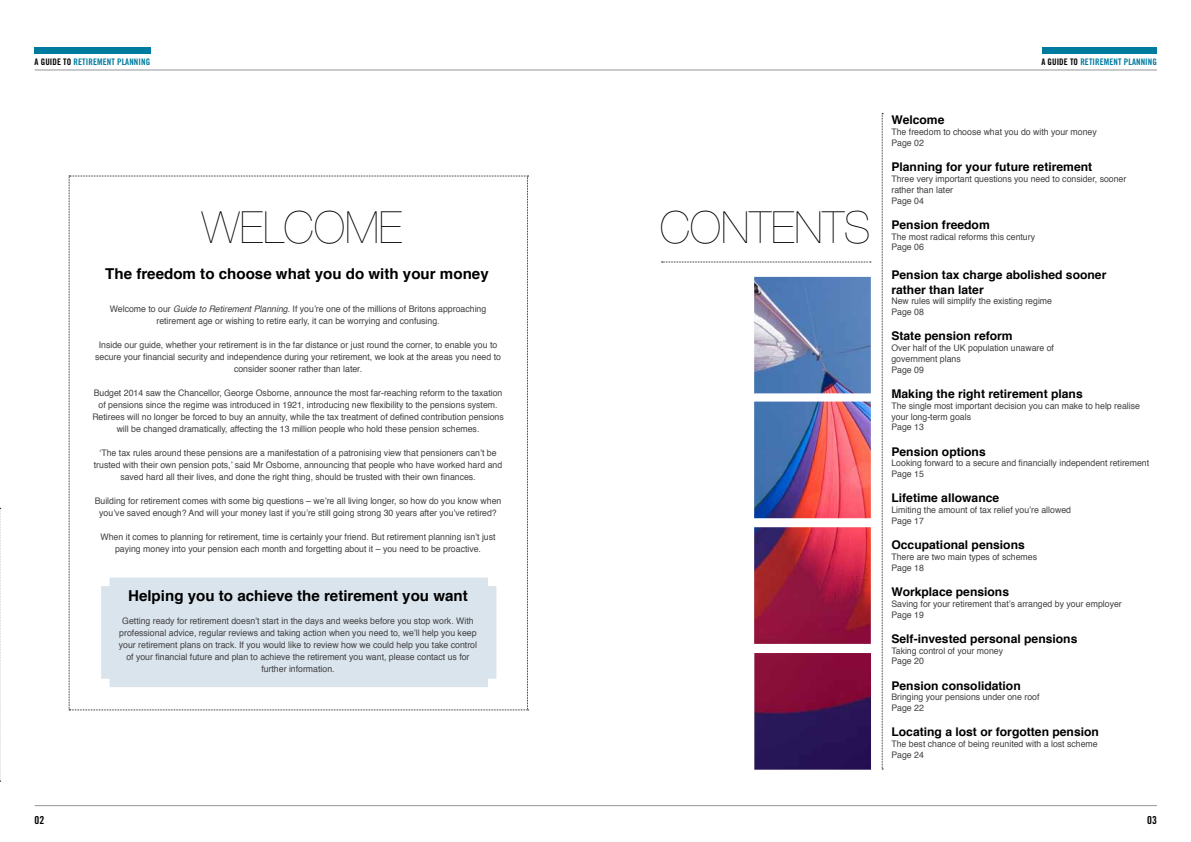
<style>
.page{position:relative;width:1191px;height:842px;background:#fff}
.page>*{position:absolute;margin:0;border:0;box-sizing:border-box;transform-origin:0 0}
.t1{font:200 44.3px "Helvetica Neue";color:#000}
.t2{font:700 15px "Helvetica";color:#000}
.t3{font:700 12px/14.4px "Helvetica";color:#000}
.t4{font:11px "Trade Gothic Bold Cond Twenty";color:#000}
.t5{font:9px/10.8px "Helvetica";color:#414042}
.t6{font:9px "Trade Gothic Bold Cond Twenty";letter-spacing:.01em;color:#007ba0}
.s1{color:#000}
.s2{font-style:italic}
</style>
<div class="page">
<hr style="left:35px;top:805px;width:1122px;height:1px;background:#939598">
<div style="left:34px;top:47px;width:116px;height:6px;background:#007ba0"></div>
<div style="left:1042px;top:47px;width:115px;height:6px;background:#007ba0"></div>
<svg style="left:0;top:508px;width:1px;height:274px"></svg>
<hr style="left:35px;top:70px;width:1122px;height:1px;background:#939598">
<svg style="left:882px;top:113px;width:1px;height:657px"></svg>
<img style="left:754px;top:277px;width:117px;height:493px">
<svg style="left:661px;top:262px;width:210px;height:1px"></svg>
<svg style="left:69px;top:176px;width:459px;height:535px"></svg>
<p class="t6" style="left:35px;top:56px;width:117px"><span class="s1">A GUIDE TO</span> RETIREMENT PLANNING</p>
<p class="t6" style="left:1041px;top:56px;width:117px"><span class="s1">A GUIDE TO</span> RETIREMENT PLANNING</p>
<h1 class="t1" style="left:202px;top:202px;width:199px">WELCOME</h1>
<h2 class="t2" style="left:105px;top:262px;width:385px">The freedom to choose what you do with your money</h2>
<p class="t5" style="left:110px;top:303px;width:378px;line-height:12px;text-align:center">Welcome to our <span class="s2">Guide to Retirement Planning</span>. If you’re one of the millions of Britons approaching retirement age or wishing to retire early, it can be worrying and confusing.</p>
<p class="t5" style="left:95px;top:339px;width:407px;line-height:12px;text-align:center">Inside our guide, whether your retirement is in the far distance or just round the corner, to enable you to secure your financial security and independence during your retirement, we look at the areas you need to consider sooner rather than later.</p>
<p class="t5" style="left:92px;top:387px;width:413px;line-height:12px;text-align:center">Budget 2014 saw the Chancellor, George Osborne, announce the most far-reaching reform to the taxation of pensions since the regime was introduced in 1921, introducing new flexibility to the pensions system.<br>Retirees will no longer be forced to buy an annuity, while the tax treatment of defined contribution pensions will be changed dramatically, affecting the 13 million people who hold these pension schemes.</p>
<p class="t5" style="left:94px;top:447px;width:410px;line-height:12px;text-align:center">‘The tax rules around these pensions are a manifestation of a patronising view that pensioners can’t be trusted with their own pension pots,’ said Mr Osborne, announcing that people who have worked hard and saved hard all their lives, and done the right thing, should be trusted with their own finances.</p>
<p class="t5" style="left:95px;top:495px;width:408px;line-height:12px;text-align:center">Building for retirement comes with some big questions – we’re all living longer, so how do you know when you’ve saved enough? And will your money last if you’re still going strong 30 years after you’ve retired?</p>
<p class="t5" style="left:100px;top:531px;width:396px;line-height:12px;text-align:center">When it comes to planning for retirement, time is certainly your friend. But retirement planning isn’t just paying money into your pension each month and forgetting about it – you need to be proactive.</p>
<h2 class="t2" style="left:128px;top:584px;width:341px">Helping you to achieve the retirement you want</h2>
<p class="t5" style="left:119px;top:615px;width:360px;line-height:12px;text-align:center">Getting ready for retirement doesn’t start in the days and weeks before you stop work. With professional advice, regular reviews and taking action when you need to, we’ll help you keep your retirement plans on track. If you would like to review how we could help you take control of your financial future and plan to achieve the retirement you want, please contact us for further information.</p>
<h1 class="t1" style="left:660px;top:202px;width:212px">CONTENTS</h1>
<h3 class="t3" style="left:891px;top:113px;width:54px">Welcome</h3>
<p class="t5" style="left:891px;top:127px;width:207px">The freedom to choose what you do with your money<br>Page 02</p>
<h3 class="t3" style="left:891px;top:160px;width:202px">Planning for your future retirement</h3>
<p class="t5" style="left:891px;top:174px;width:236px">Three very important questions you need to consider, sooner rather than later<br>Page 04</p>
<h3 class="t3" style="left:891px;top:217px;width:100px">Pension freedom</h3>
<p class="t5" style="left:891px;top:231px;width:145px">The most radical reforms this century<br>Page 06</p>
<h3 class="t3" style="left:891px;top:268px;width:216px">Pension tax charge abolished sooner rather than later</h3>
<p class="t5" style="left:891px;top:296px;width:162px">New rules will simplify the existing regime<br>Page 08</p>
<h3 class="t3" style="left:891px;top:329px;width:123px">State pension reform</h3>
<p class="t5" style="left:891px;top:343px;width:164px">Over half of the UK population unaware of government plans<br>Page 09</p>
<h3 class="t3" style="left:891px;top:387px;width:193px">Making the right retirement plans</h3>
<p class="t5" style="left:891px;top:400px;width:250px">The single most important decision you can make to help realise your long-term goals<br>Page 13</p>
<h3 class="t3" style="left:891px;top:444px;width:96px">Pension options</h3>
<p class="t5" style="left:891px;top:458px;width:259px">Looking forward to a secure and financially independent retirement<br>Page 15</p>
<h3 class="t3" style="left:891px;top:491px;width:109px">Lifetime allowance</h3>
<p class="t5" style="left:891px;top:505px;width:181px">Limiting the amount of tax relief you’re allowed<br>Page 17</p>
<h3 class="t3" style="left:891px;top:538px;width:135px">Occupational pensions</h3>
<p class="t5" style="left:891px;top:552px;width:147px">There are two main types of schemes<br>Page 18</p>
<h3 class="t3" style="left:891px;top:585px;width:119px">Workplace pensions</h3>
<p class="t5" style="left:891px;top:598px;width:232px">Saving for your retirement that’s arranged by your employer<br>Page 19</p>
<h3 class="t3" style="left:891px;top:631px;width:187px">Self-invested personal pensions</h3>
<p class="t5" style="left:891px;top:645px;width:113px">Taking control of your money<br>Page 20</p>
<h3 class="t3" style="left:891px;top:678px;width:131px">Pension consolidation</h3>
<p class="t5" style="left:891px;top:692px;width:149px">Bringing your pensions under one roof<br>Page 22</p>
<h3 class="t3" style="left:891px;top:725px;width:209px">Locating a lost or forgotten pension</h3>
<p class="t5" style="left:891px;top:739px;width:208px">The best chance of being reunited with a lost scheme<br>Page 24</p>
<p class="t4" style="left:35px;top:813px;width:11px">02</p>
<p class="t4" style="left:1147px;top:813px;width:11px">03</p>
</div>
